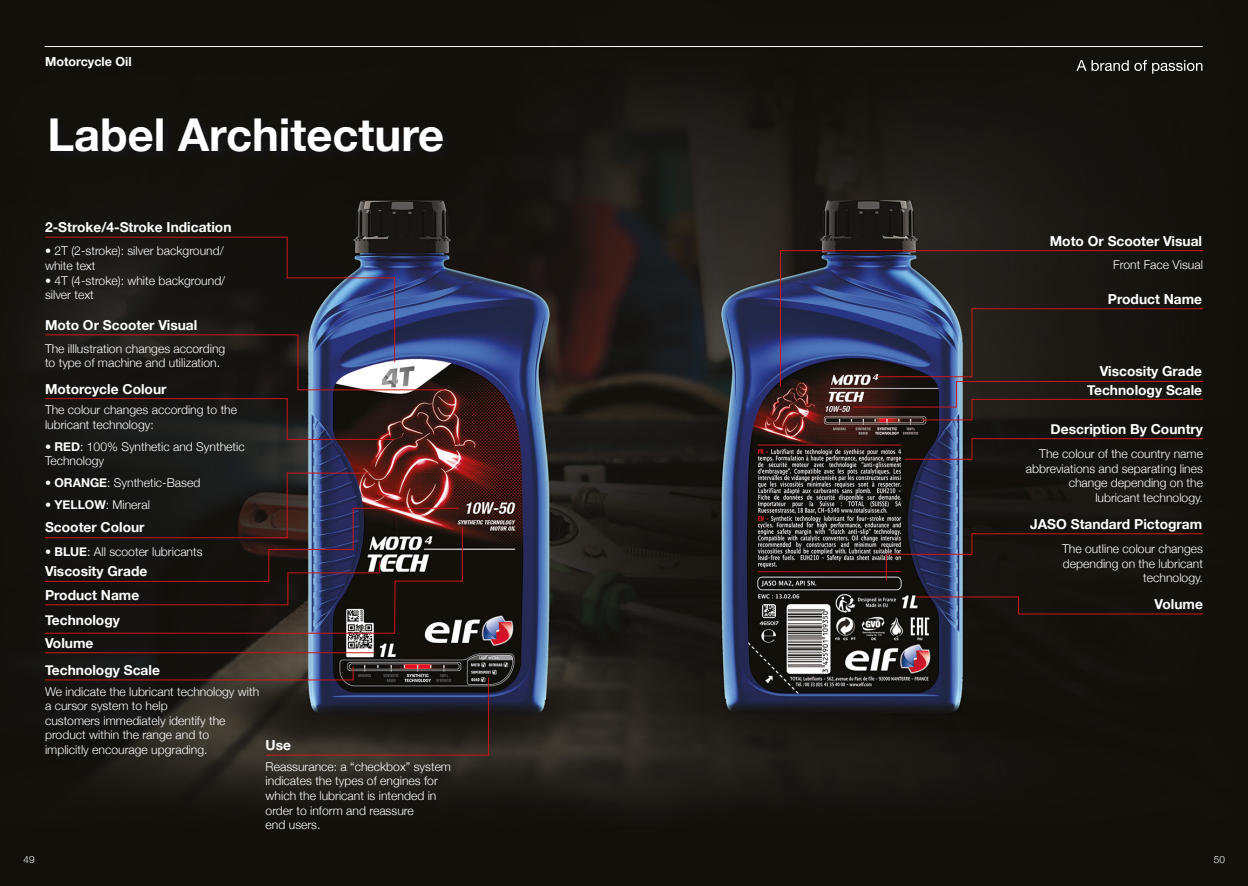
<style>
.page{position:relative;width:1248px;height:886px;background:#fff}
.page>*{position:absolute;margin:0;border:0;box-sizing:border-box;transform-origin:0 0}
.t1{font:700 45.25px "Helvetica Neue";color:#fff}
.t2{font:700 13.75px/27.4px "Helvetica Neue";color:#fff}
.t3{font:700 12.5px "Helvetica Neue";color:#fff}
.t4{font:300 12.12px/14.6px "Helvetica Neue";color:#fff}
.t5{font:300 10px "Helvetica Neue";color:#fff}
.s1{font-weight:700}
</style>
<div class="page">
<img style="left:0;top:0;width:1247px;height:886px">
<div style="left:49px;top:117px;width:405px;height:47px;background:#13120f"></div>
<svg style="left:44px;top:334px;width:401px;height:57px;background:#474850"></svg>
<svg style="left:44px;top:236px;width:351px;height:127px;background:#232329"></svg>
<svg style="left:44px;top:398px;width:351px;height:42px;background:#251f21"></svg>
<svg style="left:44px;top:526px;width:419px;height:108px;background:#2b2322"></svg>
<hr style="left:45px;top:652px;width:329px;height:1px;background:#cd1719">
<svg style="left:44px;top:665px;width:445px;height:91px;background:#292423"></svg>
<svg style="left:779px;top:250px;width:424px;height:137px;background:#2a2c3f"></svg>
<svg style="left:903px;top:438px;width:300px;height:22px;background:#21181a"></svg>
<svg style="left:885px;top:533px;width:318px;height:48px;background:#201c1f"></svg>
<svg style="left:44px;top:472px;width:416px;height:134px;background:#2b2123"></svg>
<svg style="left:851px;top:308px;width:352px;height:113px;background:#29252c"></svg>
<svg style="left:915px;top:596px;width:288px;height:19px;background:#221919"></svg>
<svg style="left:1076px;top:60px;width:52px;height:11px"></svg>
<svg style="left:1134px;top:60px;width:68px;height:14px"></svg>
<hr style="left:45px;top:46px;width:1157px;height:1px;background:#fff">
<p class="t3" style="left:45px;top:52px;width:88px">Motorcycle Oil</p>
<h1 class="t1" style="left:47px;top:100px;width:398px">Label Architecture</h1>
<p class="t2" style="left:45px;top:214px;width:188px">2-Stroke/4-Stroke Indication</p>
<p class="t4" style="left:45px;top:243px;width:180px">• 2T (2-stroke): silver background/ white text</p>
<p class="t4" style="left:45px;top:272px;width:182px">• 4T (4-stroke): white background/ silver text</p>
<p class="t2" style="left:45px;top:312px;width:154px">Moto Or Scooter Visual</p>
<p class="t4" style="left:45px;top:340px;width:182px">The illlustration changes according to type of machine and utilization.</p>
<p class="t2" style="left:45px;top:375px;width:123px">Motorcycle Colour</p>
<p class="t4" style="left:45px;top:401px;width:193px">The colour changes according to the lubricant technology:</p>
<p class="t4" style="left:45px;top:438px;width:201px">• <span class="s1">RED</span>: 100% Synthetic and Synthetic<br>Technology</p>
<p class="t4" style="left:45px;top:475px;width:157px">• <span class="s1">ORANGE</span>: Synthetic-Based</p>
<p class="t4" style="left:45px;top:497px;width:106px">• <span class="s1">YELLOW</span>: Mineral</p>
<p class="t2" style="left:45px;top:514px;width:101px">Scooter Colour</p>
<p class="t4" style="left:45px;top:543px;width:159px">• <span class="s1">BLUE</span>: All scooter lubricants</p>
<p class="t2" style="left:45px;top:558px;width:104px">Viscosity Grade</p>
<p class="t2" style="left:45px;top:581px;width:96px">Product Name</p>
<p class="t2" style="left:45px;top:629px;width:116px">Volume<br>Technology Scale</p>
<p class="t4" style="left:45px;top:683px;width:216px">We indicate the lubricant technology with a cursor system to help<br>customers immediately identify the product within the range and to<br>implicitly encourage upgrading.</p>
<p class="t2" style="left:45px;top:607px;width:76px">Technology</p>
<p class="t2" style="left:265px;top:732px;width:27px">Use</p>
<p class="t4" style="left:265px;top:758px;width:187px">Reassurance: a “checkbox” system indicates the types of engines for which the lubricant is intended in order to inform and reassure<br>end users.</p>
<p class="t2" style="left:1049px;top:227px;width:154px">Moto Or Scooter Visual</p>
<p class="t4" style="left:1113px;top:256px;width:91px">Front Face Visual</p>
<p class="t2" style="left:1107px;top:285px;width:96px">Product Name</p>
<p class="t2" style="left:1099px;top:358px;width:104px">Viscosity Grade</p>
<p class="t2" style="left:1087px;top:377px;width:116px">Technology Scale</p>
<p class="t2" style="left:1050px;top:416px;width:154px">Description By Country</p>
<p class="t4" style="left:1025px;top:446px;width:179px;text-align:right">The colour of the country name abbreviations and separating lines change depending on the lubricant technology.</p>
<p class="t2" style="left:1030px;top:511px;width:173px">JASO Standard Pictogram</p>
<p class="t4" style="left:1061px;top:541px;width:142px;text-align:right">The outline colour changes depending on the lubricant technology.</p>
<p class="t2" style="left:1154px;top:591px;width:50px">Volume</p>
<p class="t5" style="left:24px;top:851px;width:13px">49</p>
<p class="t5" style="left:1213px;top:851px;width:13px">50</p>
</div>
